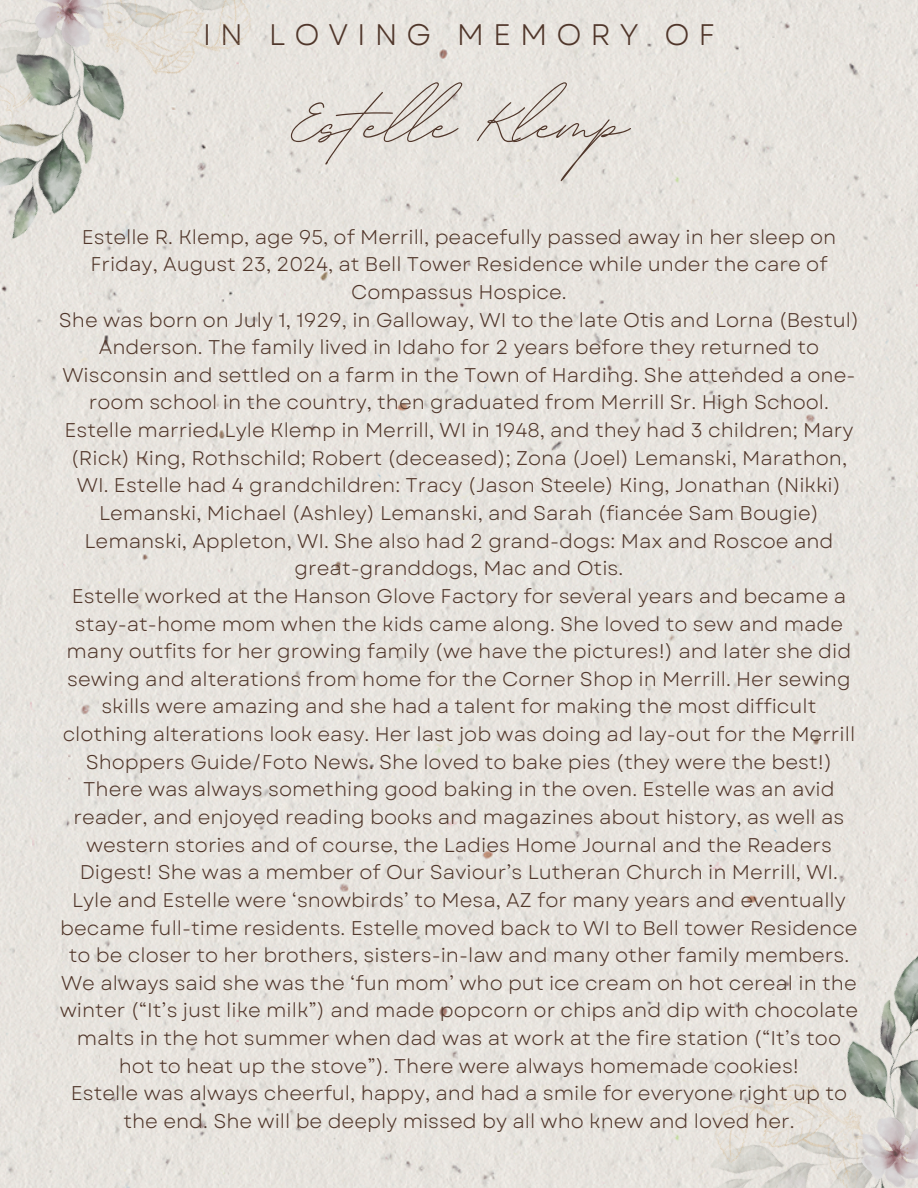
<style>
.page{position:relative;width:918px;height:1188px;background:#e7e3de}
.page>*{position:absolute;margin:0;border:0;box-sizing:border-box;transform-origin:0 0}
.t1{font:107.25px "BD Script";color:#50362a}
.t2{font:29.7px "Garet";letter-spacing:.3em;color:#50362a}
.t3{font:19.8px/27.6px "Garet";color:#50362a;text-align:center}
</style>
<div class="page">
<img style="left:0;top:0;width:300px;height:276px">
<img style="left:662px;top:888px;width:256px;height:300px">
<p class="t2" style="left:203px;top:13px;width:514px">IN LOVING MEMORY OF</p>
<h2 class="t1" style="left:290px;top:53px;width:339px">Estel e Klemp</h2>
<p class="t3" style="left:82px;top:223px;width:756px">Estelle R. Klemp, age 95, of Merrill, peacefully passed away in her sleep on<br>Friday, August 23, 2024, at Bell Tower Residence while under the care of<br>Compassus Hospice.</p>
<p class="t3" style="left:59px;top:306px;width:802px">She was born on July 1, 1929, in Galloway, WI to the late Otis and Lorna (Bestul)<br>Anderson. The family lived in Idaho for 2 years before they returned to Wisconsin and settled on a farm in the Town of Harding. She attended a one&shy;room school in the country, then graduated from Merrill Sr. High School.</p>
<p class="t3" style="left:64px;top:416px;width:791px">Estelle married Lyle Klemp in Merrill, WI in 1948, and they had 3 children; Mary (Rick) King, Rothschild; Robert (deceased); Zona (Joel) Lemanski, Marathon, WI. Estelle had 4 grandchildren: Tracy (Jason Steele) King, Jonathan (Nikki)<br>Lemanski, Michael (Ashley) Lemanski, and Sarah (fiancée Sam Bougie)<br>Lemanski, Appleton, WI. She also had 2 grand-dogs: Max and Roscoe and great-granddogs, Mac and Otis.</p>
<p class="t3" style="left:63px;top:582px;width:794px">Estelle worked at the Hanson Glove Factory for several years and became a stay-at-home mom when the kids came along. She loved to sew and made many outfits for her growing family (we have the pictures!) and later she did sewing and alterations from home for the Corner Shop in Merrill. Her sewing skills were amazing and she had a talent for making the most difficult clothing alterations look easy. Her last job was doing ad lay-out for the Merrill Shoppers Guide/Foto News. She loved to bake pies (they were the best!)<br>There was always something good baking in the oven. Estelle was an avid reader, and enjoyed reading books and magazines about history, as well as western stories and of course, the Ladies Home Journal and the Readers Digest! She was a member of Our Saviour’s Lutheran Church in Merrill, WI.</p>
<p class="t3" style="left:60px;top:886px;width:799px">Lyle and Estelle were ‘snowbirds’ to Mesa, AZ for many years and eventually became full-time residents. Estelle moved back to WI to Bell tower Residence to be closer to her brothers, sisters-in-law and many other family members.</p>
<p class="t3" style="left:60px;top:969px;width:800px">We always said she was the ‘fun mom’ who put ice cream on hot cereal in the winter (“It’s just like milk”) and made popcorn or chips and dip with chocolate malts in the hot summer when dad was at work at the fire station (“It’s too hot to heat up the stove”). There were always homemade cookies!</p>
<p class="t3" style="left:71px;top:1080px;width:778px">Estelle was always cheerful, happy, and had a smile for everyone right up to the end. She will be deeply missed by all who knew and loved her.</p>
</div>
